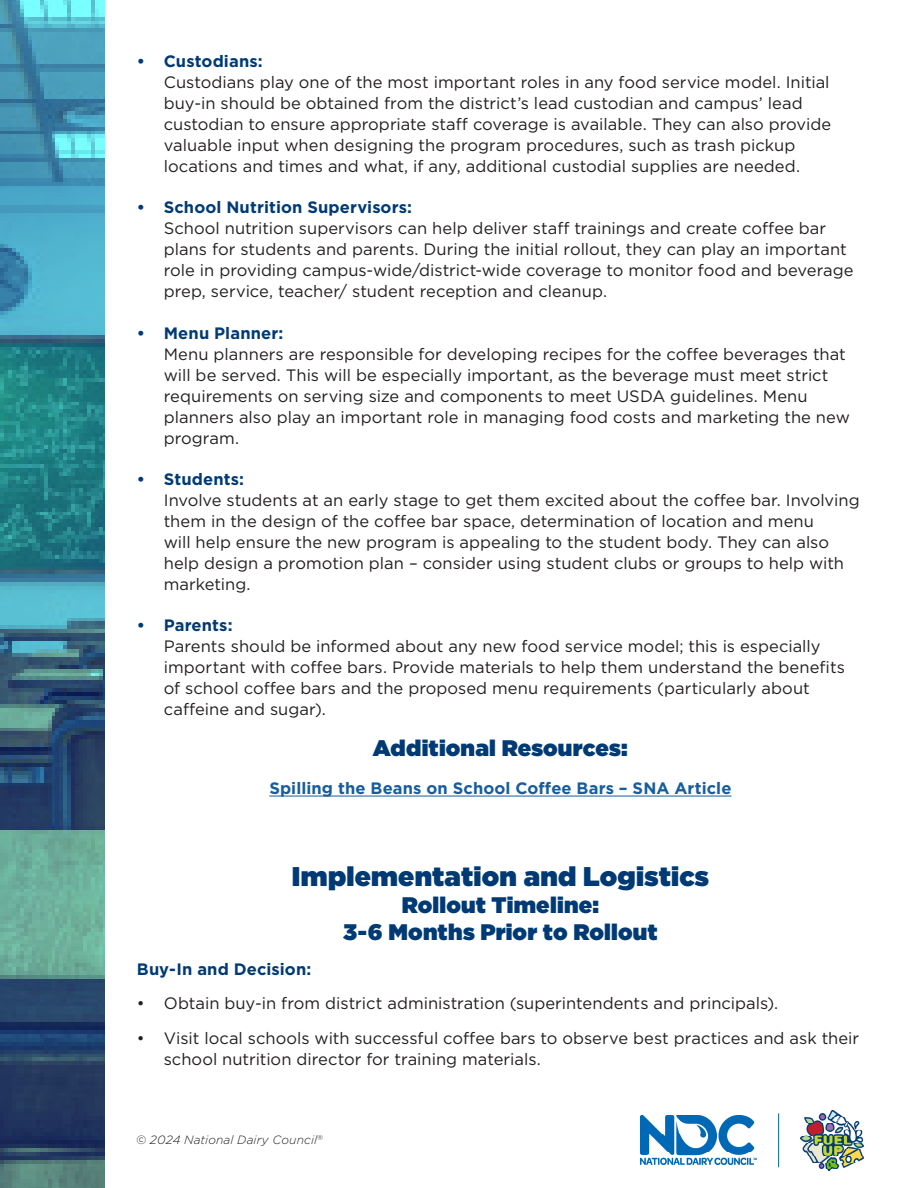
<style>
.page{position:relative;width:918px;height:1188px;background:#fff}
.page>*{position:absolute;margin:0;border:0;box-sizing:border-box;transform-origin:0 0}
.t1{font:900 27px "Gotham";letter-spacing:.01em;color:#003a74}
.t2{font:900 22.5px/27px "Gotham";letter-spacing:.005em;color:#003a74;text-align:center}
.t3{font:16.5px/21px "Gotham";color:#231f20}
.t4{font:700 16.5px "Gotham";letter-spacing:.005em;color:#175d9e}
.t5{font:700 16.5px "Gotham";letter-spacing:.01em;color:#003a74}
.t6{font:italic 300 12px "Gotham";letter-spacing:.01em;color:#231f20}
.s1{font-weight:700;color:#003a74}
</style>
<div class="page">
<img style="left:800px;top:1110px;width:64px;height:61px">
<img style="left:641px;top:1116px;width:115px;height:49px">
<hr style="left:778px;top:1113px;width:1px;height:54px;background:#069">
<svg style="left:0;top:0;width:105px;height:1188px;background:#3d8093"></svg>
<hr style="left:269px;top:796px;width:462px;height:1px;background:#175d9e">
<p class="t3" style="left:164px;top:51px;width:669px;text-indent:-27px"><span class="s1">• Custodians:<br></span>Custodians play one of the most important roles in any food service model. Initial buy-in should be obtained from the district’s lead custodian and campus’ lead custodian to ensure appropriate staff coverage is available. They can also provide valuable input when designing the program procedures, such as trash pickup locations and times and what, if any, additional custodial supplies are needed.</p>
<p class="t3" style="left:164px;top:197px;width:691px;text-indent:-27px"><span class="s1">• School Nutrition Supervisors:<br></span>School nutrition supervisors can help deliver staff trainings and create coffee bar plans for students and parents. During the initial rollout, they can play an important role in providing campus-wide/district-wide coverage to monitor food and beverage prep, service, teacher/ student reception and cleanup.</p>
<p class="t3" style="left:164px;top:322px;width:688px;text-indent:-27px"><span class="s1">• Menu Planner:<br></span>Menu planners are responsible for developing recipes for the coffee beverages that will be served. This will be especially important, as the beverage must meet strict requirements on serving size and components to meet USDA guidelines. Menu planners also play an important role in managing food costs and marketing the new program.</p>
<p class="t3" style="left:164px;top:468px;width:697px;text-indent:-27px"><span class="s1">• Students:<br></span>Involve students at an early stage to get them excited about the coffee bar. Involving them in the design of the coffee bar space, determination of location and menu<br>will help ensure the new program is appealing to the student body. They can also help design a promotion plan – consider using student clubs or groups to help with marketing.</p>
<p class="t3" style="left:164px;top:615px;width:683px;text-indent:-27px"><span class="s1">• Parents:<br></span>Parents should be informed about any new food service model; this is especially important with coffee bars. Provide materials to help them understand the benefits of school coffee bars and the proposed menu requirements (particularly about caffeine and sugar).</p>
<p class="t2" style="left:373px;top:734px;width:256px">Additional Resources:</p>
<p class="t4" style="left:269px;top:778px;width:464px">Spilling the Beans on School Coffee Bars – SNA Article</p>
<p class="t1" style="left:292px;top:861px;width:419px">Implementation and Logistics</p>
<p class="t2" style="left:343px;top:891px;width:316px">Rollout Timeline:<br>3-6 Months Prior to Rollout</p>
<p class="t5" style="left:137px;top:958px;width:176px">Buy-In and Decision:</p>
<p class="t3" style="left:137px;top:993px;width:643px">• Obtain buy-in from district administration (superintendents and principals).</p>
<p class="t3" style="left:164px;top:1027px;width:697px;text-indent:-27px">• Visit local schools with successful coffee bars to observe best practices and ask their school nutrition director for training materials.</p>
<p class="t6" style="left:136px;top:1133px;width:188px">© 2024 National Dairy Council<sup>®</sup></p>
</div>
